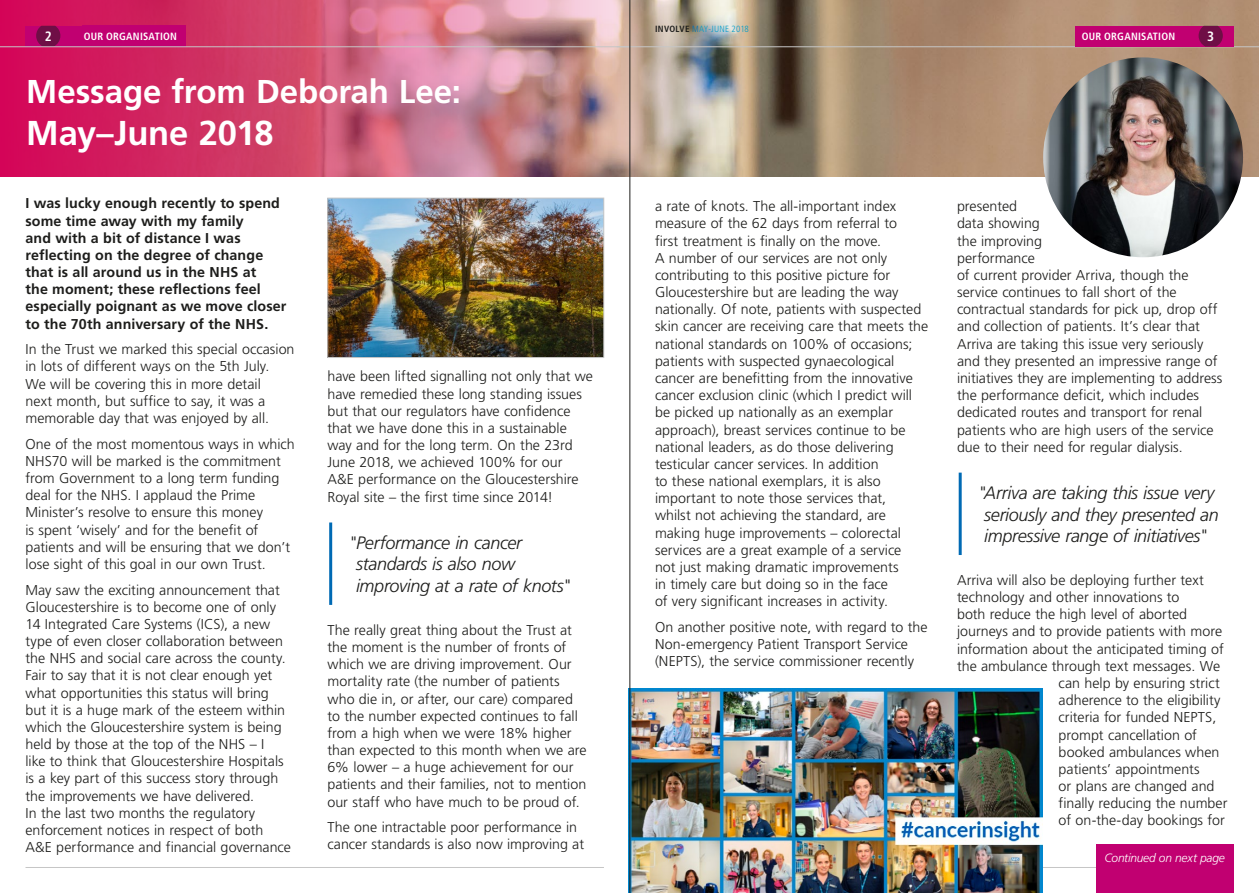
<style>
.page{position:relative;width:1259px;height:893px;background:#fff}
.page>*{position:absolute;margin:0;border:0;box-sizing:border-box;transform-origin:0 0}
.t1{font:700 34.5px "Frutiger LT Std";letter-spacing:-.005em;color:#fff}
.t2{font:700 33px "Frutiger LT Std";letter-spacing:-.005em;color:#fff}
.t3{font:italic 300 18px/21.8px "Frutiger LT Std";letter-spacing:-.02em;color:#1d1d1b}
.t4{font:300 14.25px/17.1px "Frutiger LT Std";color:#1d1d1b}
.t5{font:700 14.25px/17.1px "Frutiger LT Std";letter-spacing:.01em;color:#1d1d1b}
.t6{font:700 condensed 13.5px "Frutiger LT Std";color:#fff}
.t7{font:italic 300 12px "Frutiger LT Std";letter-spacing:-.015em;color:#fff}
.t8{font:700 condensed 10.5px "Frutiger LT Std";letter-spacing:.025em;color:#fff}
.t9{font:300 condensed 9px "Frutiger LT Std";letter-spacing:.03em;color:#009dcc}
.s1{font-weight:700;color:#1d1d1b}
.s2{color:#0072bb}
</style>
<div class="page">
<img style="left:0;top:0;width:1259px;height:176px">
<hr style="left:617px;top:47px;width:642px;height:1px;background:#c6c6c6">
<div style="left:1074px;top:26px;width:159px;height:21px;background:#c10071"></div>
<svg style="left:1198px;top:26px;width:24px;height:21px"></svg>
<hr style="left:655px;top:867px;width:578px;height:1px;background:#c6c6c6">
<div style="left:26px;top:26px;width:160px;height:21px;background:#c10071"></div>
<svg style="left:36px;top:26px;width:24px;height:21px"></svg>
<hr style="left:0;top:47px;width:629px;height:1px;background:#c6c6c6">
<hr style="left:26px;top:867px;width:578px;height:1px;background:#c6c6c6">
<hr style="left:329px;top:522px;width:3px;height:83px;background:#006ab4">
<hr style="left:958px;top:473px;width:3px;height:82px;background:#006ab4">
<img style="left:1043px;top:57px;width:200px;height:200px;border-radius:100px">
<div style="left:1096px;top:844px;width:137px;height:49px;background:#c10071"></div>
<img style="left:329px;top:200px;width:273px;height:156px">
<div style="left:327px;top:198px;width:277px;height:160px;border:1px solid #c6c6c6"></div>
<img style="left:628px;top:689px;width:414px;height:204px">
<hr style="left:629px;top:0;width:1px;height:893px;background:#1d1d1b">
<p class="t9" style="left:655px;top:24px;width:95px"><span class="s1">INVOLVE</span> <span class="s2">M</span>AY-JUNE 2018</p>
<p class="t6" style="left:45px;top:29px;width:9px">2</p>
<p class="t8" style="left:84px;top:30px;width:95px">OUR ORGANISATION</p>
<p class="t8" style="left:1081px;top:30px;width:95px">OUR ORGANISATION</p>
<p class="t6" style="left:1207px;top:29px;width:9px">3</p>
<h2 class="t2" style="left:26px;top:72px;width:436px">Message from Deborah Lee:</h2>
<h1 class="t1" style="left:26px;top:113px;width:249px">May–June 2018</h1>
<p class="t5" style="left:26px;top:195px;width:262px">I was lucky enough recently to spend some time away with my family<br>and with a bit of distance I was reflecting on the degree of change that is all around us in the NHS at<br>the moment; these reflections feel especially poignant as we move closer to the 70th anniversary of the NHS.</p>
<p class="t4" style="left:26px;top:341px;width:270px">In the Trust we marked this special occasion in lots of different ways on the 5th July.<br>We will be covering this in more detail<br>next month, but suffice to say, it was a memorable day that was enjoyed by all.</p>
<p class="t4" style="left:26px;top:435px;width:271px">One of the most momentous ways in which NHS70 will be marked is the commitment from Government to a long term funding deal for the NHS. I applaud the Prime Minister’s resolve to ensure this money<br>is spent ‘wisely’ and for the benefit of patients and will be ensuring that we don’t lose sight of this goal in our own Trust.</p>
<p class="t4" style="left:26px;top:581px;width:267px">May saw the exciting announcement that Gloucestershire is to become one of only 14 Integrated Care Systems (ICS), a new type of even closer collaboration between the NHS and social care across the county.<br>Fair to say that it is not clear enough yet what opportunities this status will bring but it is a huge mark of the esteem within which the Gloucestershire system is being held by those at the top of the NHS – I<br>like to think that Gloucestershire Hospitals is a key part of this success story through the improvements we have delivered.<br>In the last two months the regulatory enforcement notices in respect of both A&amp;E performance and financial governance</p>
<p class="t4" style="left:327px;top:368px;width:267px">have been lifted signalling not only that we have remedied these long standing issues but that our regulators have confidence that we have done this in a sustainable way and for the long term. On the 23rd June 2018, we achieved 100% for our<br>A&amp;E performance on the Gloucestershire Royal site – the first time since 2014!</p>
<p class="t3" style="left:356px;top:532px;width:216px;text-indent:-7px">"Performance in cancer standards is also now improving at a rate of knots"</p>
<p class="t4" style="left:327px;top:622px;width:261px">The really great thing about the Trust at the moment is the number of fronts of which we are driving improvement. Our mortality rate (the number of patients who die in, or after, our care) compared to the number expected continues to fall from a high when we were 18% higher than expected to this month when we are 6% lower – a huge achievement for our patients and their families, not to mention our staff who have much to be proud of.</p>
<p class="t4" style="left:327px;top:819px;width:258px">The one intractable poor performance in cancer standards is also now improving at</p>
<p class="t4" style="left:655px;top:198px;width:275px">a rate of knots. The all-important index measure of the 62 days from referral to<br>first treatment is finally on the move.<br>A number of our services are not only contributing to this positive picture for Gloucestershire but are leading the way nationally. Of note, patients with suspected skin cancer are receiving care that meets the national standards on 100% of occasions; patients with suspected gynaecological cancer are benefitting from the innovative cancer exclusion clinic (which I predict will be picked up nationally as an exemplar approach), breast services continue to be national leaders, as do those delivering testicular cancer services. In addition<br>to these national exemplars, it is also important to note those services that,<br>whilst not achieving the standard, are making huge improvements – colorectal services are a great example of a service<br>not just making dramatic improvements<br>in timely care but doing so in the face<br>of very significant increases in activity.</p>
<p class="t4" style="left:655px;top:619px;width:274px">On another positive note, with regard to the<br>Non-emergency Patient Transport Service (NEPTS), the service commissioner recently</p>
<p class="t4" style="left:957px;top:198px;width:267px">presented<br>data showing<br>the improving<br>performance<br>of current provider Arriva, though the service continues to fall short of the contractual standards for pick up, drop off and collection of patients. It’s clear that Arriva are taking this issue very seriously and they presented an impressive range of initiatives they are implementing to address the performance deficit, which includes dedicated routes and transport for renal patients who are high users of the service due to their need for regular dialysis.</p>
<p class="t3" style="left:978px;top:482px;width:242px;text-align:center">"Arriva are taking this issue very seriously and they presented an impressive range of initiatives"</p>
<p class="t4" style="left:957px;top:572px;width:248px">Arriva will also be deploying further text</p>
<p class="t4" style="left:957px;top:589px;width:224px">technology and other innovations to</p>
<p class="t4" style="left:957px;top:606px;width:232px">both reduce the high level of aborted</p>
<p class="t4" style="left:957px;top:623px;width:267px">journeys and to provide patients with more</p>
<p class="t4" style="left:957px;top:640px;width:268px">information about the anticipated timing of</p>
<p class="t4" style="left:957px;top:657px;width:265px">the ambulance through text messages. We</p>
<p class="t4" style="left:1058px;top:675px;width:163px">can help by ensuring strict</p>
<p class="t4" style="left:1058px;top:692px;width:163px">adherence to the eligibility</p>
<p class="t4" style="left:1058px;top:709px;width:159px">criteria for funded NEPTS,</p>
<p class="t4" style="left:1058px;top:726px;width:140px">prompt cancellation of</p>
<p class="t4" style="left:1058px;top:743px;width:162px">booked ambulances when</p>
<p class="t4" style="left:1058px;top:761px;width:143px">patients’ appointments</p>
<p class="t4" style="left:1058px;top:778px;width:157px">or plans are changed and</p>
<p class="t4" style="left:1058px;top:795px;width:170px">finally reducing the number</p>
<p class="t4" style="left:1058px;top:812px;width:168px">of on-the-day bookings for</p>
<p class="t7" style="left:1104px;top:851px;width:122px">Continued on next page</p>
</div>
